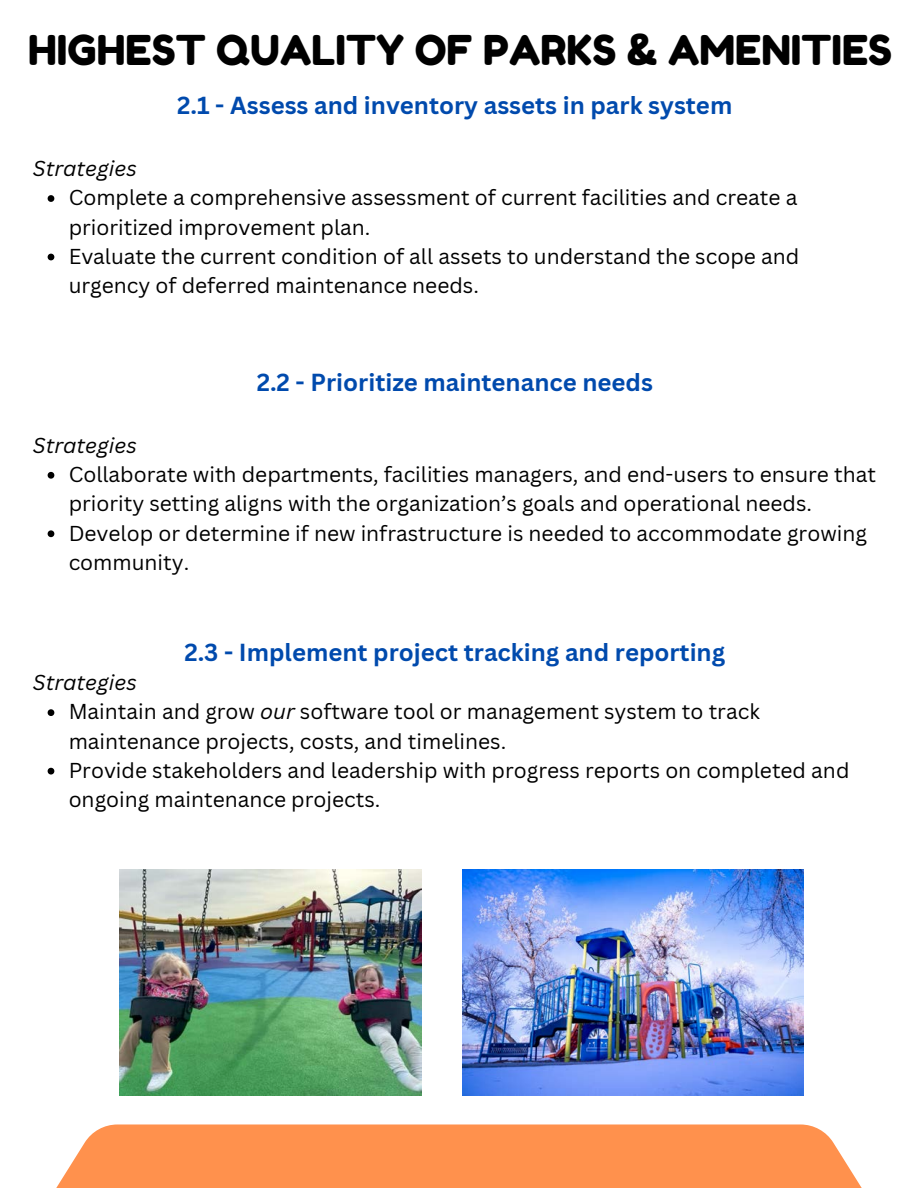
<style>
.page{position:relative;width:918px;height:1188px;background:#fff}
.page>*{position:absolute;margin:0;border:0;box-sizing:border-box;transform-origin:0 0}
.t1{font:41.1px "Fredoka One";color:#000}
.t2{font:700 24px "Canva Sans";color:#004aad}
.t3{font:21px/29.2px "Canva Sans";color:#000}
.t4{font:italic 21px "Canva Sans";color:#000}
.s1{font-style:italic}
</style>
<div class="page">
<div style="left:26px;top:1124px;width:866px;height:64px;background:#ff914d"></div>
<svg style="left:48px;top:195px;width:6px;height:7px"></svg>
<svg style="left:48px;top:254px;width:6px;height:6px"></svg>
<svg style="left:48px;top:472px;width:6px;height:7px"></svg>
<svg style="left:48px;top:530px;width:6px;height:7px"></svg>
<svg style="left:48px;top:709px;width:6px;height:7px"></svg>
<svg style="left:48px;top:768px;width:6px;height:7px"></svg>
<img style="left:120px;top:870px;width:301px;height:226px">
<img style="left:462px;top:870px;width:341px;height:226px">
<p class="t1" style="left:28px;top:25px;width:865px">HIGHEST QUALITY OF PARKS &amp; AMENITIES</p>
<h1 class="t2" style="left:177px;top:89px;width:557px">2.1 - Assess and inventory assets in park system</h1>
<h2 class="t3" style="left:69px;top:153px;width:730px;text-indent:-36px"><span class="s1">Strategies<br></span>Complete a comprehensive assessment of current facilities and create a</h2>
<p class="t3" style="left:69px;top:212px;width:732px">prioritized improvement plan.<br>Evaluate the current condition of all assets to understand the scope and</p>
<p class="t3" style="left:69px;top:270px;width:412px">urgency of deferred maintenance needs.</p>
<p class="t2" style="left:257px;top:365px;width:398px">2.2 - Prioritize maintenance needs</p>
<h2 class="t4" style="left:33px;top:430px;width:105px">Strategies</h2>
<p class="t3" style="left:69px;top:459px;width:809px">Collaborate with departments, facilities managers, and end-users to ensure that</p>
<p class="t3" style="left:69px;top:489px;width:800px">priority setting aligns with the organization’s goals and operational needs.<br>Develop or determine if new infrastructure is needed to accommodate growing</p>
<p class="t3" style="left:69px;top:547px;width:122px">community.</p>
<p class="t2" style="left:184px;top:635px;width:542px">2.3 - Implement project tracking and reporting</p>
<h3 class="t4" style="left:33px;top:668px;width:105px">Strategies</h3>
<p class="t3" style="left:69px;top:697px;width:693px">Maintain and grow <span class="s1">our</span> software tool or management system to track maintenance projects, costs, and timelines.</p>
<p class="t3" style="left:69px;top:755px;width:782px">Provide stakeholders and leadership with progress reports on completed and ongoing maintenance projects.</p>
</div>
